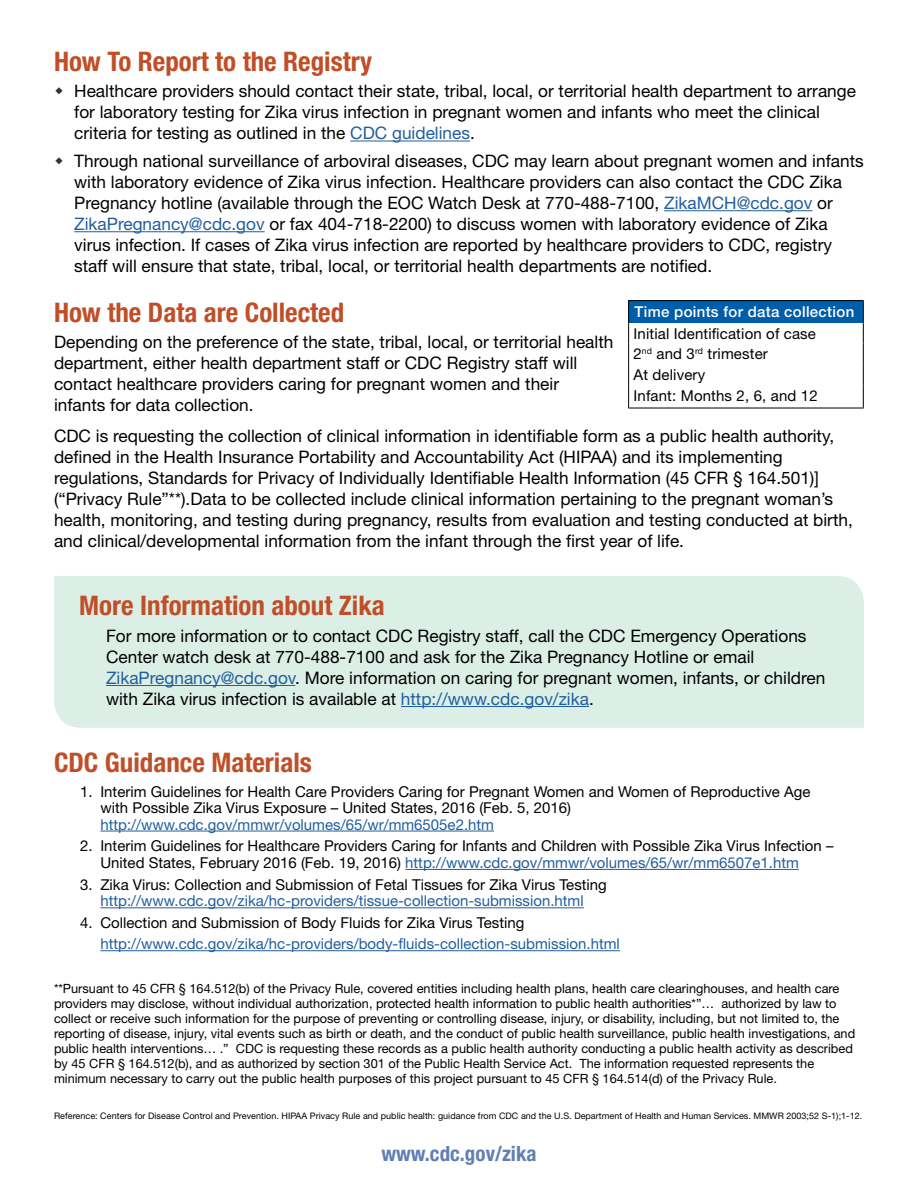
<style>
.page{position:relative;width:918px;height:1188px;background:#fff}
.page>*{position:absolute;margin:0;border:0;box-sizing:border-box;transform-origin:0 0}
.H2__1st_heading{font:700 condensed 27px "Helvetica Neue LT Std";color:#c14e27}
.Body{font:700 condensed 21px "Helvetica Neue LT Std";color:#627fb5}
.Body-2{font:17.25px/21px "Helvetica Neue LT Std";color:#000}
.Body-3{font:15px/16.5px "Helvetica Neue LT Std";color:#000}
.t1{font:15px/16.5px "Helvetica Neue LT Std";color:#215e9e;text-align:center}
.Body-4{font:500 15px "Helvetica Neue LT Std";letter-spacing:.02em;color:#fff}
.Footnote{font:12.75px/15px "Helvetica Neue LT Std";color:#000}
.Footnote_ref{font:9px "Helvetica Neue LT Std";letter-spacing:.005em;color:#000}
.s1{color:#215e9e}
.s2{color:#000}
</style>
<div class="page">
<hr style="left:350px;top:141px;width:120px;height:1px;background:#215e9e">
<hr style="left:664px;top:210px;width:148px;height:1px;background:#215e9e">
<hr style="left:74px;top:231px;width:191px;height:1px;background:#215e9e">
<div style="left:629px;top:301px;width:234px;height:22px;background:#005daa"></div>
<hr style="left:628px;top:300px;width:236px;height:1px;background:#000">
<svg style="left:628px;top:301px;width:1px;height:107px"></svg>
<svg style="left:863px;top:301px;width:1px;height:107px"></svg>
<hr style="left:628px;top:408px;width:236px;height:1px;background:#000">
<div style="left:54px;top:576px;width:810px;height:152px;background:#dbefe6"></div>
<hr style="left:106px;top:685px;width:189px;height:1px;background:#215e9e">
<hr style="left:401px;top:706px;width:188px;height:1px;background:#215e9e">
<hr style="left:100px;top:831px;width:394px;height:1px;background:#215e9e">
<hr style="left:405px;top:869px;width:394px;height:1px;background:#215e9e">
<hr style="left:100px;top:907px;width:484px;height:1px;background:#215e9e">
<hr style="left:100px;top:950px;width:520px;height:1px;background:#215e9e">
<h2 class="H2__1st_heading" style="left:54px;top:45px;width:320px">How To Report to the Registry</h2>
<p class="Body-2" style="left:74px;top:80px;width:783px">Healthcare providers should contact their state, tribal, local, or territorial health department to arrange for laboratory testing for Zika virus infection in pregnant women and infants who meet the clinical criteria for testing as outlined in the <span class="s1">CDC guidelines</span>.</p>
<p class="Body-2" style="left:74px;top:150px;width:791px">Through national surveillance of arboviral diseases, CDC may learn about pregnant women and infants with laboratory evidence of Zika virus infection. Healthcare providers can also contact the CDC Zika Pregnancy hotline (available through the EOC Watch Desk at 770-488-7100, <span class="s1">ZikaMCH@cdc.gov</span> or <span class="s1">ZikaPregnancy@cdc.gov</span> or fax 404-718-2200) to discuss women with laboratory evidence of Zika virus infection. If cases of Zika virus infection are reported by healthcare providers to CDC, registry staff will ensure that state, tribal, local, or territorial health departments are notified.</p>
<p class="Body-4" style="left:635px;top:303px;width:221px">Time points for data collection</p>
<p class="Body-3" style="left:633px;top:325px;width:184px">Initial Identification of case</p>
<p class="Body-3" style="left:633px;top:346px;width:136px">2<sup>nd</sup> and 3<sup>rd</sup> trimester</p>
<p class="Body-3" style="left:633px;top:367px;width:73px">At delivery</p>
<p class="Body-3" style="left:633px;top:387px;width:186px">Infant: Months 2, 6, and 12</p>
<h2 class="H2__1st_heading" style="left:54px;top:296px;width:292px">How the Data are Collected</h2>
<p class="Body-2" style="left:54px;top:331px;width:561px">Depending on the preference of the state, tribal, local, or territorial health department, either health department staff or CDC Registry staff will contact healthcare providers caring for pregnant women and their infants for data collection.</p>
<p class="Body-2" style="left:54px;top:425px;width:800px">CDC is requesting the collection of clinical information in identifiable form as a public health authority, defined in the Health Insurance Portability and Accountability Act (HIPAA) and its implementing regulations, Standards for Privacy of Individually Identifiable Health Information (45 CFR § 164.501)] (“Privacy Rule”**).Data to be collected include clinical information pertaining to the pregnant woman’s health, monitoring, and testing during pregnancy, results from evaluation and testing conducted at birth, and clinical/developmental information from the infant through the first year of life.</p>
<h2 class="H2__1st_heading" style="left:79px;top:590px;width:307px">More Information about Zika</h2>
<p class="Body-2" style="left:106px;top:625px;width:721px">For more information or to contact CDC Registry staff, call the CDC Emergency Operations Center watch desk at 770-488-7100 and ask for the Zika Pregnancy Hotline or email <span class="s1">ZikaPregnancy@cdc.gov</span>. More information on caring for pregnant women, infants, or children with Zika virus infection is available at <span class="s1">http://www.cdc.gov/zika</span>.</p>
<h2 class="H2__1st_heading" style="left:54px;top:746px;width:259px">CDC Guidance Materials</h2>
<p class="Body-3" style="left:100px;top:783px;width:712px;text-indent:-20px">1. Interim Guidelines for Health Care Providers Caring for Pregnant Women and Women of Reproductive Age with Possible Zika Virus Exposure – United States, 2016 (Feb. 5, 2016) <span class="s1">http://www.cdc.gov/mmwr/volumes/65/wr/mm6505e2.htm</span></p>
<p class="Body-3" style="left:100px;top:838px;width:735px;text-indent:-20px">2. Interim Guidelines for Healthcare Providers Caring for Infants and Children with Possible Zika Virus Infection –<br>United States, February 2016 (Feb. 19, 2016) <span class="s1">http://www.cdc.gov/mmwr/volumes/65/wr/mm6507e1.htm</span></p>
<p class="t1" style="left:80px;top:876px;width:528px"><span class="s2">3. Zika Virus: Collection and Submission of Fetal Tissues for Zika Virus Testing </span>http://www.cdc.gov/zika/hc-providers/tissue-collection-submission.html</p>
<p class="t1" style="left:100px;top:912px;width:521px;line-height:21px;text-align:left;text-indent:-20px"><span class="s2">4. Collection and Submission of Body Fluids for Zika Virus Testing </span>http://www.cdc.gov/zika/hc-providers/body-fluids-collection-submission.html</p>
<p class="Footnote" style="left:54px;top:981px;width:803px">**Pursuant to 45 CFR § 164.512(b) of the Privacy Rule, covered entities including health plans, health care clearinghouses, and health care providers may disclose, without individual authorization, protected health information to public health authorities*”… authorized by law to collect or receive such information for the purpose of preventing or controlling disease, injury, or disability, including, but not limited to, the reporting of disease, injury, vital events such as birth or death, and the conduct of public health surveillance, public health investigations, and public health interventions… .” CDC is requesting these records as a public health authority conducting a public health activity as described by 45 CFR § 164.512(b), and as authorized by section 301 of the Public Health Service Act. The information requested represents the minimum necessary to carry out the public health purposes of this project pursuant to 45 CFR § 164.514(d) of the Privacy Rule.</p>
<p class="Footnote_ref" style="left:54px;top:1111px;width:810px">Reference: Centers for Disease Control and Prevention. HIPAA Privacy Rule and public health: guidance from CDC and the U.S. Department of Health and Human Services. MMWR 2003;52 S-1);1-12.</p>
<p class="Body" style="left:381px;top:1140px;width:157px">www.cdc.gov/zika</p>
</div>
